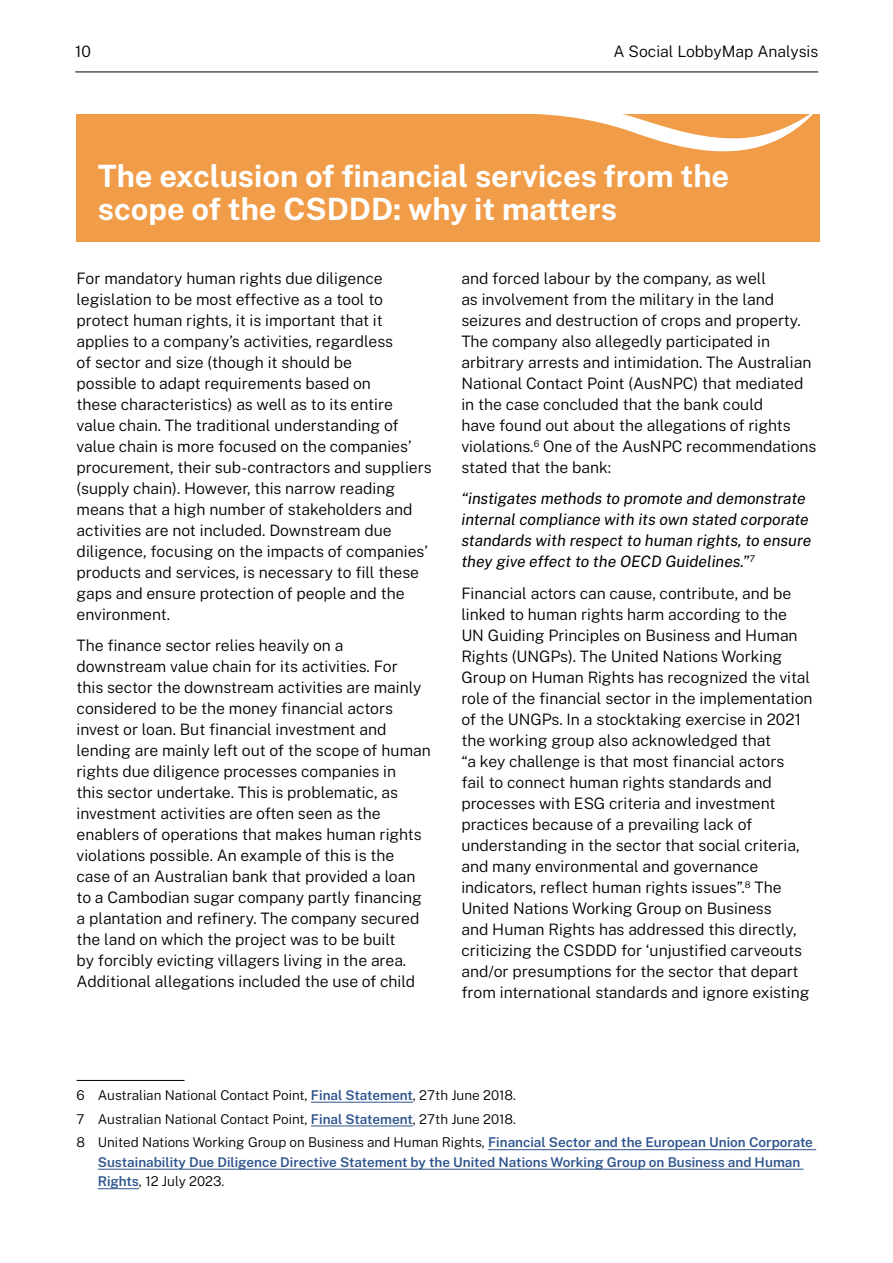
<style>
.page{position:relative;width:893px;height:1263px;background:#fff}
.page>*{position:absolute;margin:0;border:0;box-sizing:border-box;transform-origin:0 0}
.t1{font:700 30.75px/33px "Public Sans";color:#fff}
.t2{font:300 15.75px/21px "Public Sans";color:#000}
.t3{font:italic 15.75px/21px "Public Sans";color:#000}
.t4{font:300 13.5px/23.7px "Public Sans";color:#000}
.t5{font:600 13.5px/19.5px "Public Sans";color:#2d548d}
.s1{font-weight:600;color:#2d548d}
.s2{font-weight:300;color:#000}
</style>
<div class="page">
<div style="left:77px;top:114px;width:742px;height:128px;background:#f09c48"></div>
<svg style="left:536px;top:114px;width:277px;height:38px"></svg>
<hr style="left:77px;top:1080px;width:108px;height:1px;background:#000">
<hr style="left:311px;top:1102px;width:102px;height:1px;background:#2d548d">
<hr style="left:311px;top:1126px;width:102px;height:1px;background:#2d548d">
<hr style="left:488px;top:1149px;width:328px;height:1px;background:#2d548d">
<hr style="left:98px;top:1169px;width:706px;height:1px;background:#2d548d">
<hr style="left:98px;top:1188px;width:41px;height:1px;background:#2d548d">
<hr style="left:75px;top:72px;width:743px;height:1px;background:#000">
<p class="t2" style="left:75px;top:41px;width:17px">10</p>
<p class="t2" style="left:613px;top:41px;width:206px">A Social LobbyMap Analysis</p>
<h1 class="t1" style="left:98px;top:158px;width:633px">The exclusion of financial services from the scope of the CSDDD: why it matters</h1>
<p class="t2" style="left:77px;top:267px;width:357px">For mandatory human rights due diligence legislation to be most effective as a tool to protect human rights, it is important that it applies to a company’s activities, regardless<br>of sector and size (though it should be<br>possible to adapt requirements based on<br>these characteristics) as well as to its entire value chain. The traditional understanding of value chain is more focused on the companies’ procurement, their sub-contractors and suppliers (supply chain). However, this narrow reading means that a high number of stakeholders and activities are not included. Downstream due diligence, focusing on the impacts of companies’ products and services, is necessary to fill these gaps and ensure protection of people and the environment.</p>
<p class="t2" style="left:77px;top:634px;width:356px">The finance sector relies heavily on a downstream value chain for its activities. For<br>this sector the downstream activities are mainly considered to be the money financial actors invest or loan. But financial investment and lending are mainly left out of the scope of human rights due diligence processes companies in<br>this sector undertake. This is problematic, as investment activities are often seen as the enablers of operations that makes human rights violations possible. An example of this is the case of an Australian bank that provided a loan to a Cambodian sugar company partly financing a plantation and refinery. The company secured the land on which the project was to be built<br>by forcibly evicting villagers living in the area.<br>Additional allegations included the use of child</p>
<p class="t2" style="left:461px;top:267px;width:357px">and forced labour by the company, as well<br>as involvement from the military in the land seizures and destruction of crops and property.<br>The company also allegedly participated in arbitrary arrests and intimidation. The Australian National Contact Point (AusNPC) that mediated in the case concluded that the bank could<br>have found out about the allegations of rights violations.<sup>6</sup> One of the AusNPC recommendations stated that the bank:</p>
<p class="t3" style="left:461px;top:488px;width:352px">“instigates methods to promote and demonstrate internal compliance with its own stated corporate standards with respect to human rights, to ensure they give effect to the OECD Guidelines.”<sup>7</sup></p>
<p class="t2" style="left:461px;top:582px;width:353px">Financial actors can cause, contribute, and be linked to human rights harm according to the UN Guiding Principles on Business and Human Rights (UNGPs). The United Nations Working Group on Human Rights has recognized the vital role of the financial sector in the implementation of the UNGPs. In a stocktaking exercise in 2021 the working group also acknowledged that<br>“a key challenge is that most financial actors<br>fail to connect human rights standards and processes with ESG criteria and investment practices because of a prevailing lack of understanding in the sector that social criteria, and many environmental and governance indicators, reflect human rights issues”.<sup>8</sup> The United Nations Working Group on Business<br>and Human Rights has addressed this directly, criticizing the CSDDD for ‘unjustified carveouts and/or presumptions for the sector that depart from international standards and ignore existing</p>
<p class="t4" style="left:77px;top:1082px;width:738px">6 Australian National Contact Point, <span class="s1">Final Statement</span>, 27th June 2018.<br>7 Australian National Contact Point, <span class="s1">Final Statement</span>, 27th June 2018.<br>8 United Nations Working Group on Business and Human Rights, <span class="s1">Financial Sector and the European Union Corporate</span></p>
<p class="t5" style="left:98px;top:1151px;width:704px">Sustainability Due Diligence Directive Statement by the United Nations Working Group on Business and Human<br>Rights<span class="s2">, 12 July 2023.</span></p>
</div>
